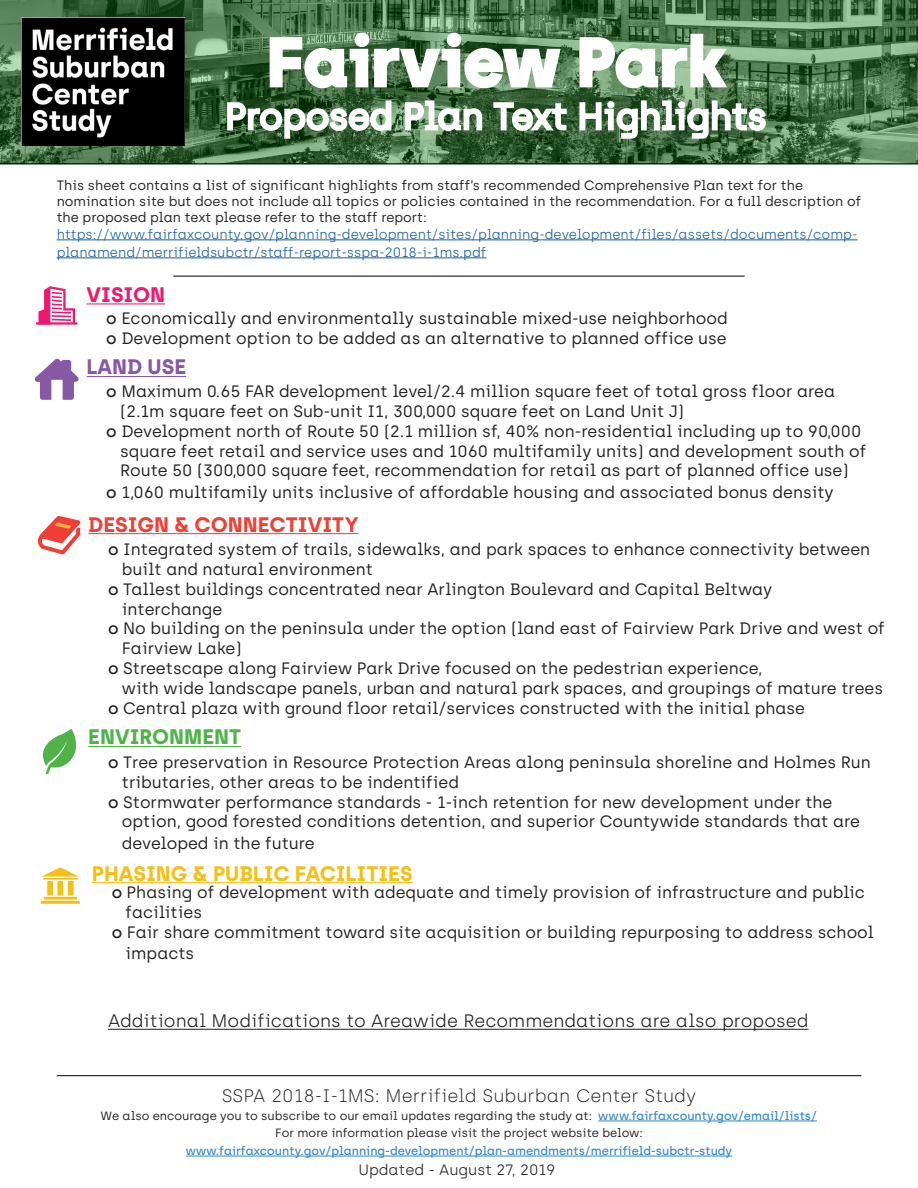
<style>
.page{position:relative;width:918px;height:1188px;background:#fff}
.page>*{position:absolute;margin:0;border:0;box-sizing:border-box;transform-origin:0 0}
.t1{font:700 67.5px "Archia";color:#fff}
.t2{font:700 21px "Archia";color:#f4c015}
.t3{font:700 21px "Archia";color:#ef4036}
.t4{font:700 21px "Archia";color:#4fb348}
.t5{font:700 21px "Archia";color:#8758a5}
.t6{font:700 21px "Archia";color:#ed1b72}
.t7{font:300 18px "Archia";color:#231f20}
.t8{font:100 18px "Archia";color:#231f20}
.t9{font:16.5px/19.8px "Archia";color:#231f20}
.t10{font:300 15px "Archia";color:#231f20}
.t11{font:13.5px/16.2px "Archia";color:#231f20}
.t12{font:300 13.5px/18px "Archia";color:#175d9e}
.t13{font:12px/17.5px "Archia";color:#231f20;text-align:center}
.t14{font:500 12px "Archia";color:#3289c9}
.s1{font-weight:500}
.s2{font-weight:500;color:#3289c9}
</style>
<div class="page">
<hr style="left:57px;top:1075px;width:804px;height:1px;background:#000">
<hr style="left:173px;top:276px;width:572px;height:1px;background:#000">
<hr style="left:57px;top:240px;width:801px;height:1px;background:#175d9e">
<hr style="left:57px;top:258px;width:429px;height:1px;background:#175d9e">
<hr style="left:87px;top:303px;width:78px;height:1px;background:#ed1b72">
<hr style="left:87px;top:376px;width:99px;height:1px;background:#8758a5">
<hr style="left:88px;top:533px;width:271px;height:1px;background:#ef4036">
<hr style="left:88px;top:746px;width:153px;height:1px;background:#4fb348">
<hr style="left:92px;top:882px;width:321px;height:1px;background:#f4c015">
<hr style="left:108px;top:1029px;width:701px;height:1px;background:#231f20">
<hr style="left:598px;top:1121px;width:219px;height:1px;background:#3289c9">
<hr style="left:186px;top:1156px;width:546px;height:1px;background:#3289c9">
<svg style="left:0;top:0;width:918px;height:163px;background:#497349"></svg>
<hr style="left:0;top:163px;width:918px;height:1px;background:#000">
<svg style="left:268px;top:31px;width:294px;height:59px"></svg>
<svg style="left:578px;top:32px;width:152px;height:58px"></svg>
<svg style="left:226px;top:99px;width:167px;height:41px"></svg>
<svg style="left:404px;top:99px;width:80px;height:33px"></svg>
<svg style="left:492px;top:101px;width:76px;height:32px"></svg>
<svg style="left:578px;top:99px;width:189px;height:41px"></svg>
<img style="left:22px;top:18px;width:162px;height:128px">
<hr style="left:36px;top:322px;width:41px;height:3px;background:#ec1871">
<svg style="left:37px;top:286px;width:39px;height:39px"></svg>
<svg style="left:35px;top:359px;width:44px;height:41px"></svg>
<div style="left:51px;top:380px;width:12px;height:24px;background:#fff"></div>
<svg style="left:37px;top:516px;width:44px;height:39px"></svg>
<svg style="left:42px;top:729px;width:34px;height:46px"></svg>
<hr style="left:41px;top:901px;width:39px;height:3px;background:#f3c016">
<hr style="left:44px;top:897px;width:33px;height:3px;background:#f3c016">
<hr style="left:43px;top:878px;width:35px;height:2px;background:#f3c016">
<div style="left:47px;top:881px;width:6px;height:15px;background:#f3c016"></div>
<div style="left:57px;top:881px;width:6px;height:15px;background:#f3c016"></div>
<div style="left:68px;top:881px;width:6px;height:15px;background:#f3c016"></div>
<svg style="left:42px;top:867px;width:36px;height:9px"></svg>
<h1 class="t1" style="left:266px;top:20px;width:460px">Fairview Park</h1>
<p class="t11" style="left:57px;top:177px;width:806px">This sheet contains a list of significant highlights from staff’s recommended Comprehensive Plan text for the nomination site but does not include all topics or policies contained in the recommendation. For a full description of the proposed plan text please refer to the staff report:</p>
<p class="t12" style="left:57px;top:225px;width:802px">https://www.fairfaxcounty.gov/planning-development/sites/planning-development/files/assets/documents/comp&shy;planamend/merrifieldsubctr/staff-report-sspa-2018-i-1ms.pdf</p>
<p class="t6" style="left:87px;top:281px;width:80px">VISION</p>
<p class="t9" style="left:106px;top:308px;width:623px"><span class="s1">o</span> Economically and environmentally sustainable mixed-use neighborhood</p>
<p class="t9" style="left:106px;top:328px;width:622px"><span class="s1">o</span> Development option to be added as an alternative to planned office use</p>
<p class="t5" style="left:87px;top:354px;width:101px">LAND USE</p>
<p class="t9" style="left:120px;top:382px;width:717px;text-indent:-14px"><span class="s1">o</span> Maximum 0.65 FAR development level/2.4 million square feet of total gross floor area (2.1m square feet on Sub-unit I1, 300,000 square feet on Land Unit J)</p>
<p class="t9" style="left:120px;top:421px;width:748px;text-indent:-14px"><span class="s1">o</span> Development north of Route 50 (2.1 million sf, 40% non-residential including up to 90,000 square feet retail and service uses and 1060 multifamily units) and development south of<br>Route 50 (300,000 square feet, recommendation for retail as part of planned office use)</p>
<p class="t9" style="left:106px;top:482px;width:729px"><span class="s1">o</span> 1,060 multifamily units inclusive of affordable housing and associated bonus density</p>
<p class="t3" style="left:88px;top:511px;width:272px">DESIGN &amp; CONNECTIVITY</p>
<p class="t9" style="left:122px;top:539px;width:750px;text-indent:-14px"><span class="s1">o</span> Integrated system of trails, sidewalks, and park spaces to enhance connectivity between built and natural environment</p>
<p class="t9" style="left:122px;top:579px;width:652px;text-indent:-14px"><span class="s1">o</span> Tallest buildings concentrated near Arlington Boulevard and Capital Beltway interchange</p>
<p class="t9" style="left:122px;top:619px;width:765px;text-indent:-14px"><span class="s1">o</span> No building on the peninsula under the option (land east of Fairview Park Drive and west of<br>Fairview Lake)</p>
<p class="t9" style="left:122px;top:658px;width:763px;text-indent:-14px"><span class="s1">o</span> Streetscape along Fairview Park Drive focused on the pedestrian experience,<br>with wide landscape panels, urban and natural park spaces, and groupings of mature trees</p>
<p class="t9" style="left:108px;top:698px;width:699px"><span class="s1">o</span> Central plaza with ground floor retail/services constructed with the initial phase</p>
<p class="t4" style="left:88px;top:724px;width:154px">ENVIRONMENT</p>
<p class="t9" style="left:122px;top:752px;width:750px;text-indent:-14px"><span class="s1">o</span> Tree preservation in Resource Protection Areas along peninsula shoreline and Holmes Run tributaries, other areas to be indentified</p>
<p class="t9" style="left:122px;top:792px;width:740px;text-indent:-14px"><span class="s1">o</span> Stormwater performance standards - 1-inch retention for new development under the option, good forested conditions detention, and superior Countywide standards that are</p>
<p class="t9" style="left:122px;top:833px;width:194px">developed in the future</p>
<p class="t2" style="left:92px;top:860px;width:322px">PHASING &amp; PUBLIC FACILITIES</p>
<p class="t9" style="left:126px;top:882px;width:741px;text-indent:-14px"><span class="s1">o</span> Phasing of development with adequate and timely provision of infrastructure and public facilities</p>
<p class="t9" style="left:126px;top:921px;width:750px;line-height:21.6px;text-indent:-14px"><span class="s1">o</span> Fair share commitment toward site acquisition or building repurposing to address school impacts</p>
<p class="t7" style="left:108px;top:1011px;width:702px">Additional Modifications to Areawide Recommendations are also proposed</p>
<p class="t8" style="left:222px;top:1085px;width:476px">SSPA 2018-I-1MS: Merrifield Suburban Center Study</p>
<p class="t13" style="left:101px;top:1107px;width:718px">We also encourage you to subscribe to our email updates regarding the study at: <span class="s2">www.fairfaxcounty.gov/email/lists/<br></span>For more information please visit the project website below:</p>
<p class="t14" style="left:186px;top:1143px;width:548px">www.fairfaxcounty.gov/planning-development/plan-amendments/merrifield-subctr-study</p>
<p class="t10" style="left:358px;top:1161px;width:199px">Updated - August 27, 2019</p>
</div>
